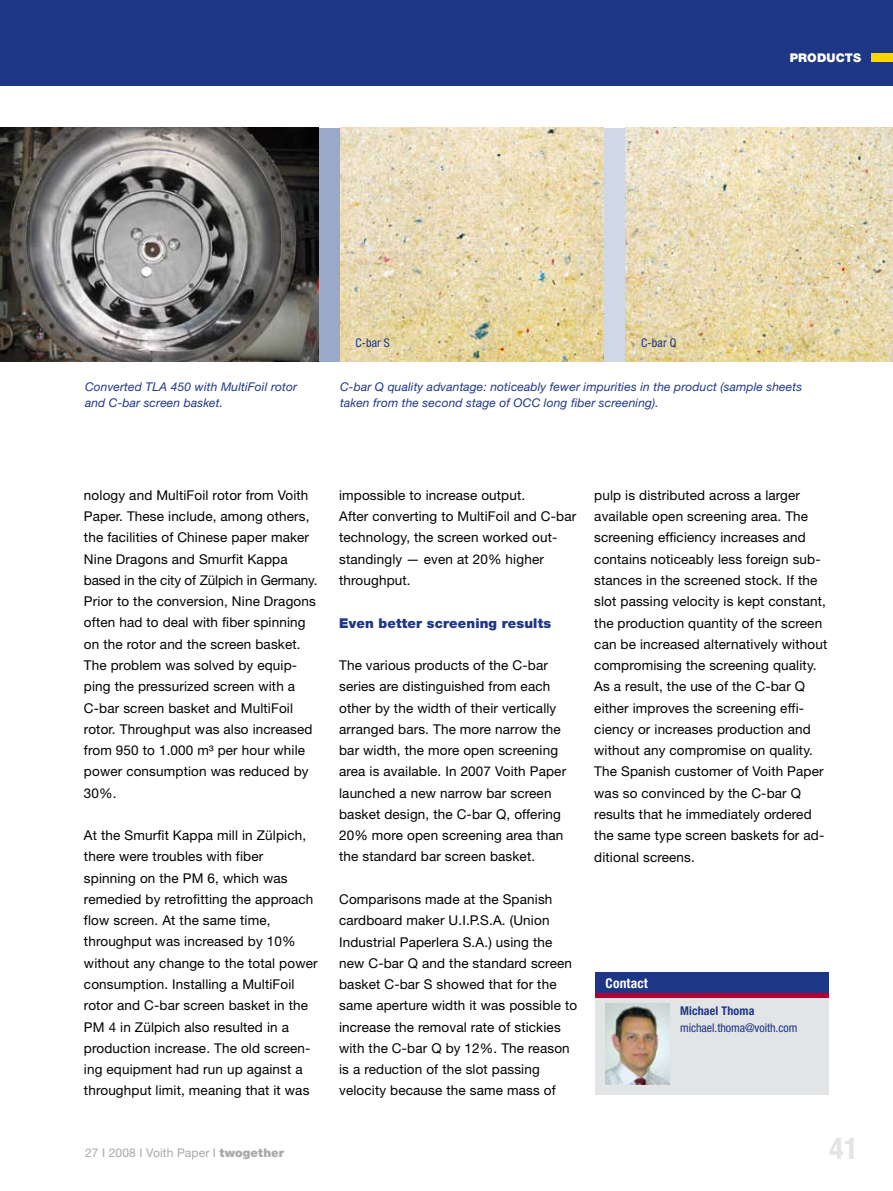
<style>
.page{position:relative;width:893px;height:1191px;background:#fff}
.page>*{position:absolute;margin:0;border:0;box-sizing:border-box;transform-origin:0 0}
.t1{font:700 condensed 30px "Helvetica Neue LT Pro";color:#e3e4e5}
.t2{font:13.5px/21.3px "Helvetica Neue LT Pro";letter-spacing:.01em;color:#000}
.t3{font:900 13.5px "Helvetica Neue LT Pro";letter-spacing:.01em;color:#1e3686}
.t4{font:700 condensed 13.5px "Helvetica Neue LT Pro";letter-spacing:.01em;color:#fff}
.t5{font:italic 12px/15.9px "Helvetica Neue LT Pro";letter-spacing:.01em;color:#1e3686}
.t6{font:condensed 12px "Helvetica Neue LT Pro";letter-spacing:-.005em;color:#1e3686}
.t7{font:12px "Helvetica Neue LT Pro";letter-spacing:.01em;color:#a7a8aa}
.t8{font:700 condensed 12px "Helvetica Neue LT Pro";letter-spacing:.01em;color:#1e3686}
.t9{font:900 12px "Helvetica Neue LT Pro";letter-spacing:.01em;color:#fff}
.s1{font-weight:900}
</style>
<div class="page">
<div style="left:0;top:0;width:893px;height:85px;background:#1e3686"></div>
<div style="left:872px;top:53px;width:21px;height:9px;background:#ffd500"></div>
<div style="left:595px;top:997px;width:234px;height:98px;background:#e3e4e5"></div>
<div style="left:595px;top:972px;width:234px;height:21px;background:#1e3686"></div>
<hr style="left:595px;top:993px;width:234px;height:4px;background:#af0036">
<img style="left:606px;top:1003px;width:63px;height:81px">
<div style="left:319px;top:128px;width:21px;height:233px;background:#99a9ca"></div>
<div style="left:602px;top:128px;width:24px;height:233px;background:#d0d7e7"></div>
<img style="left:340px;top:128px;width:264px;height:233px">
<img style="left:625px;top:128px;width:268px;height:233px">
<img style="left:0;top:128px;width:319px;height:233px">
<p class="t9" style="left:790px;top:50px;width:73px">PRODUCTS</p>
<p class="t5" style="left:85px;top:379px;width:214px">Converted TLA 450 with MultiFoil rotor and C-bar screen basket.</p>
<p class="t6" style="left:355px;top:335px;width:36px">C-bar S</p>
<p class="t6" style="left:641px;top:335px;width:37px">C-bar Q</p>
<p class="t5" style="left:340px;top:379px;width:463px">C-bar Q quality advantage: noticeably fewer impurities in the product (sample sheets taken from the second stage of OCC long fiber screening).</p>
<p class="t2" style="left:84px;top:484px;width:235px">nology and MultiFoil rotor from Voith Paper. These include, among others, the facilities of Chinese paper maker Nine Dragons and Smurfit Kappa based in the city of Zülpich in Germany.<br>Prior to the conversion, Nine Dragons often had to deal with fiber spinning on the rotor and the screen basket.<br>The problem was solved by equip&shy;ping the pressurized screen with a C-bar screen basket and MultiFoil rotor. Throughput was also increased from 950 to 1.000 m³ per hour while power consumption was reduced by 30%.</p>
<p class="t2" style="left:84px;top:824px;width:235px">At the Smurfit Kappa mill in Zülpich, there were troubles with fiber spinning on the PM 6, which was remedied by retrofitting the approach flow screen. At the same time, throughput was increased by 10% without any change to the total power consumption. Installing a MultiFoil rotor and C-bar screen basket in the PM 4 in Zülpich also resulted in a production increase. The old screen&shy;ing equipment had run up against a throughput limit, meaning that it was</p>
<p class="t2" style="left:339px;top:484px;width:239px">impossible to increase output.<br>After converting to MultiFoil and C-bar technology, the screen worked out&shy;standingly — even at 20% higher throughput.</p>
<p class="t3" style="left:339px;top:614px;width:213px">Even better screening results</p>
<p class="t2" style="left:339px;top:654px;width:229px">The various products of the C-bar series are distinguished from each other by the width of their vertically arranged bars. The more narrow the bar width, the more open screening area is available. In 2007 Voith Paper launched a new narrow bar screen basket design, the C-bar Q, offering 20% more open screening area than the standard bar screen basket.</p>
<p class="t2" style="left:339px;top:888px;width:240px">Comparisons made at the Spanish cardboard maker U.I.P.S.A. (Union Industrial Paperlera S.A.) using the new C-bar Q and the standard screen basket C-bar S showed that for the same aperture width it was possible to increase the removal rate of stickies with the C-bar Q by 12%. The reason is a reduction of the slot passing velocity because the same mass of</p>
<p class="t2" style="left:594px;top:484px;width:235px">pulp is distributed across a larger available open screening area. The screening efficiency increases and contains noticeably less foreign sub&shy;stances in the screened stock. If the slot passing velocity is kept constant, the production quantity of the screen can be increased alternatively without compromising the screening quality.<br>As a result, the use of the C-bar Q either improves the screening effi&shy;ciency or increases production and without any compromise on quality.<br>The Spanish customer of Voith Paper was so convinced by the C-bar Q results that he immediately ordered the same type screen baskets for ad&shy;ditional screens.</p>
<p class="t4" style="left:606px;top:975px;width:44px">Contact</p>
<p class="t8" style="left:680px;top:1003px;width:76px">Michael Thoma</p>
<p class="t6" style="left:680px;top:1020px;width:119px">michael.thoma@voith.com</p>
<p class="t7" style="left:85px;top:1145px;width:201px">27 I 2008 I Voith Paper I <span class="s1">twogether</span></p>
<h1 class="t1" style="left:829px;top:1130px;width:31px">41</h1>
</div>
